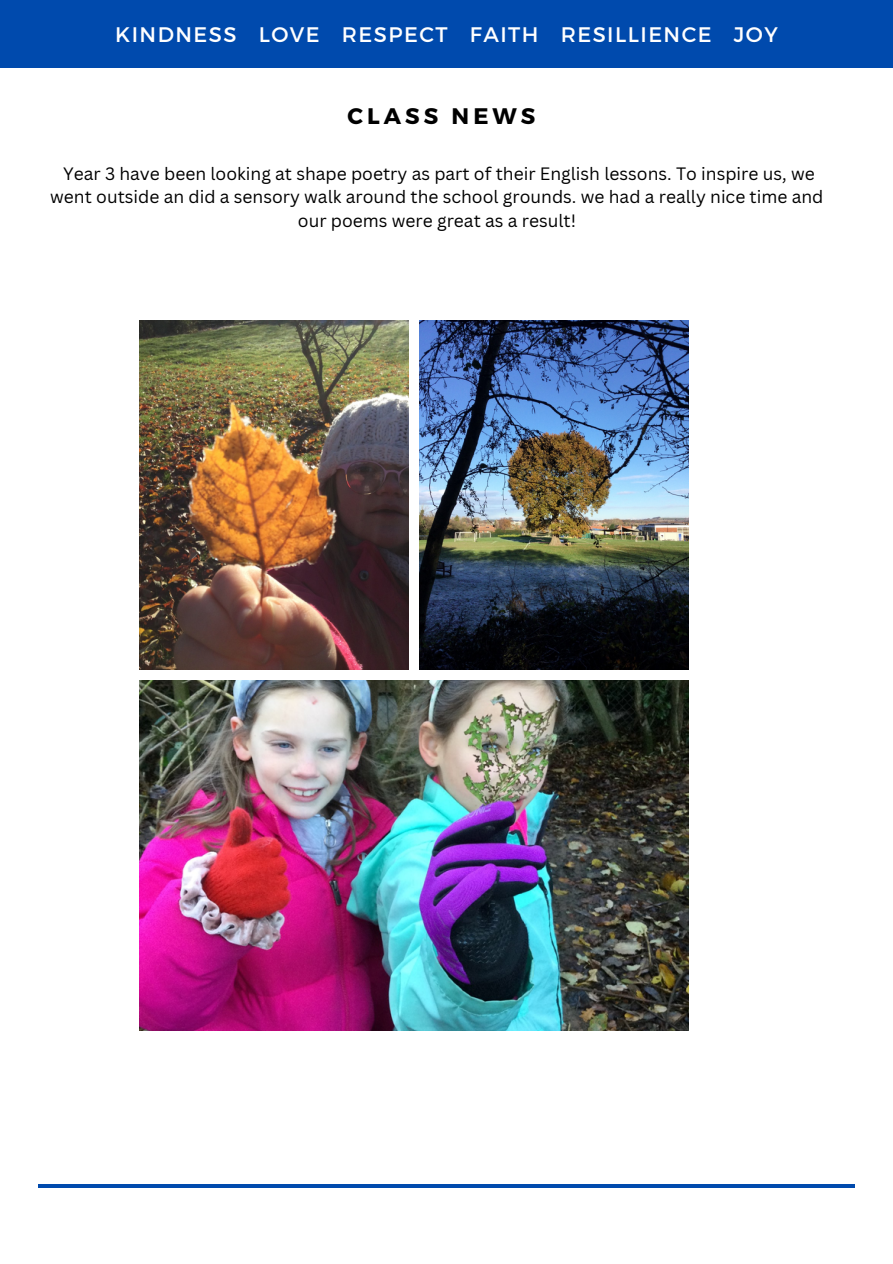
<style>
.page{position:relative;width:893px;height:1264px;background:#fff}
.page>*{position:absolute;margin:0;border:0;box-sizing:border-box;transform-origin:0 0}
.t1{font:700 22.5px "Montserrat";letter-spacing:.18em;color:#000}
.t2{font:21px "Montserrat";letter-spacing:.07em;color:#fff}
.t3{font:17.4px/23.7px "Canva Sans";color:#000;text-align:center}
</style>
<div class="page">
<img style="left:139px;top:320px;width:269px;height:349px">
<img style="left:419px;top:320px;width:269px;height:349px">
<img style="left:139px;top:680px;width:549px;height:350px">
<div style="left:0;top:0;width:892px;height:68px;background:#004aad"></div>
<hr style="left:38px;top:1184px;width:817px;height:3px;background:#004aad">
<p class="t2" style="left:115px;top:20px;width:664px">KINDNESS LOVE RESPECT FAITH RESILLIENCE JOY</p>
<p class="t1" style="left:347px;top:101px;width:189px">CLASS NEWS</p>
<p class="t3" style="left:50px;top:161px;width:774px">Year 3 have been looking at shape poetry as part of their English lessons. To inspire us, we went outside an did a sensory walk around the school grounds. we had a really nice time and our poems were great as a result!</p>
</div>
